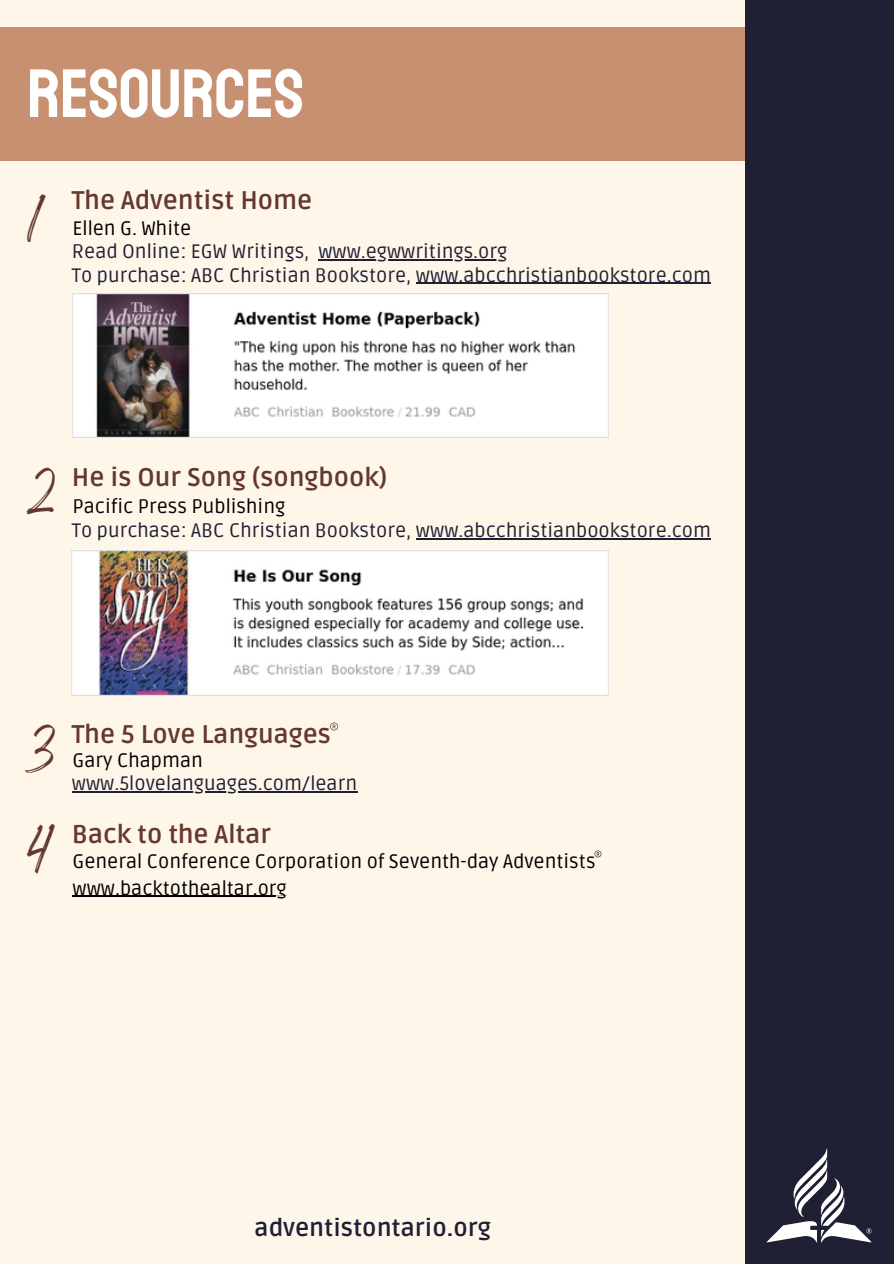
<style>
.page{position:relative;width:894px;height:1264px;background:#fff}
.page>*{position:absolute;margin:0;border:0;box-sizing:border-box;transform-origin:0 0}
.t1{font:68.4px "Staatliches";color:#fff}
.t2{font:45px "Breathing";color:#64382c}
.t3{font:700 25.5px "Ruda";color:#64382c}
.t4{font:700 24px "Ruda";color:#202034}
.t5{font:19.5px "Ruda";color:#202034}
.t6{font:19.5px "Ruda";color:#000}
</style>
<div class="page">
<div style="left:0;top:0;width:893px;height:1263px;background:#fff6ea"></div>
<div style="left:0;top:27px;width:880px;height:133px;background:#c69071"></div>
<div style="left:745px;top:0;width:148px;height:1263px;background:#202034"></div>
<svg style="left:766px;top:1148px;width:105px;height:94px"></svg>
<img style="left:72px;top:550px;width:536px;height:145px">
<img style="left:73px;top:293px;width:535px;height:145px">
<svg style="left:594px;top:850px;width:7px;height:7px"></svg>
<hr style="left:318px;top:259px;width:189px;height:2px;background:#202034">
<hr style="left:72px;top:791px;width:285px;height:1px;background:#202034">
<hr style="left:416px;top:283px;width:294px;height:1px;background:#202034">
<hr style="left:416px;top:538px;width:294px;height:1px;background:#202034">
<hr style="left:73px;top:895px;width:214px;height:2px;background:#000">
<svg style="left:330px;top:722px;width:8px;height:8px"></svg>
<h1 class="t1" style="left:27px;top:52px;width:278px">RESOURCES</h1>
<p class="t2" style="left:27px;top:200px;width:11px">1</p>
<h2 class="t3" style="left:72px;top:185px;width:242px">The Adventist Home</h2>
<p class="t5" style="left:72px;top:240px;width:239px">Read Online: EGW Writings,</p>
<p class="t5" style="left:318px;top:240px;width:190px">www.egwwritings.org</p>
<p class="t6" style="left:73px;top:217px;width:120px">Ellen G. White</p>
<p class="t5" style="left:72px;top:263px;width:640px">To purchase: ABC Christian Bookstore, www.abcchristianbookstore.com</p>
<p class="t2" style="left:27px;top:473px;width:30px">2</p>
<p class="t3" style="left:72px;top:462px;width:317px">He is Our Song (songbook)</p>
<h2 class="t6" style="left:73px;top:495px;width:214px">Pacific Press Publishing</h2>
<p class="t5" style="left:72px;top:519px;width:640px">To purchase: ABC Christian Bookstore, www.abcchristianbookstore.com</p>
<h2 class="t2" style="left:27px;top:730px;width:29px">3</h2>
<p class="t2" style="left:27px;top:830px;width:21px">4</p>
<p class="t3" style="left:72px;top:719px;width:260px">The 5 Love Languages</p>
<h2 class="t5" style="left:72px;top:772px;width:287px">www.5lovelanguages.com/learn</h2>
<p class="t6" style="left:73px;top:749px;width:132px">Gary Chapman</p>
<p class="t3" style="left:72px;top:820px;width:200px">Back to the Altar</p>
<p class="t6" style="left:73px;top:850px;width:524px">General Conference Corporation of Seventh-day Adventists</p>
<p class="t6" style="left:73px;top:876px;width:216px">www.backtothealtar.org</p>
<p class="t4" style="left:254px;top:1213px;width:238px">adventistontario.org</p>
</div>
